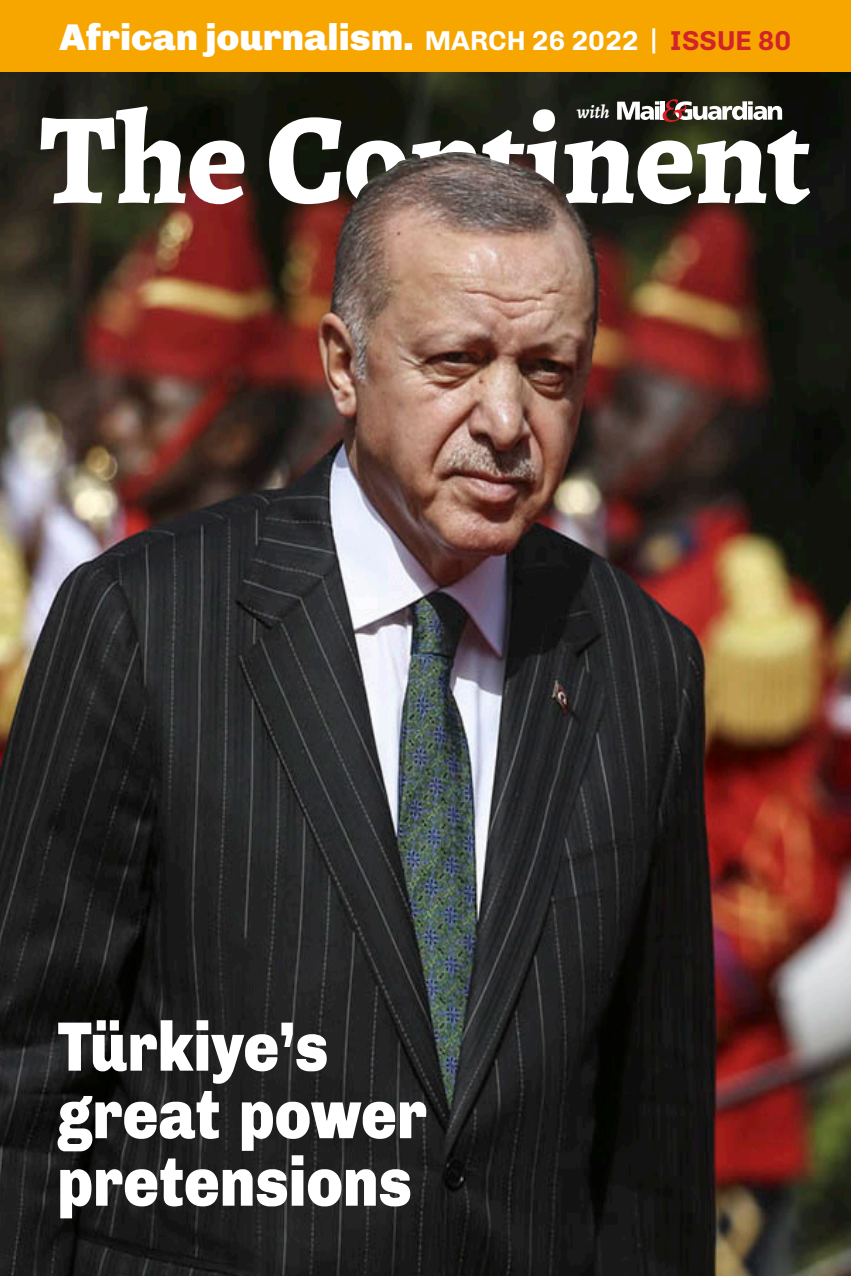
<style>
.page{position:relative;width:851px;height:1276px;background:#fff}
.page>*{position:absolute;margin:0;border:0;box-sizing:border-box;transform-origin:0 0}
.t1{font:800 130px "Alegreya";letter-spacing:-.01em;color:#fff}
.t2{font:900 70px/67.5px "Chivo";color:#fff;scale:.85 1}
.t3{font:900 37.25px "Chivo";color:#fff}
.t4{font:700 27.5px "Chivo";color:#fff}
.t5{font:italic 700 18.5px "Alegreya";color:#fff}
.s1{color:#d2232a}
</style>
<div class="page">
<img style="left:0;top:72px;width:850px;height:1204px">
<div style="left:0;top:0;width:850px;height:72px;background:#f7a600"></div>
<svg style="left:617px;top:99px;width:165px;height:23px"></svg>
<img style="left:336px;top:152px;width:264px;height:121px">
<p class="t3" style="left:60px;top:15px;width:356px">African journalism.</p>
<p class="t4" style="left:424px;top:24px;width:368px">MARCH 26 2022 | <span class="s1">ISSUE 80</span></p>
<p class="t5" style="left:576px;top:98px;width:34px">with</p>
<p class="t1" style="left:40px;top:65px;width:772px">The Continent</p>
<p class="t2" style="left:57px;top:1013px;width:436px">Türkiye’s great power pretensions</p>
</div>
